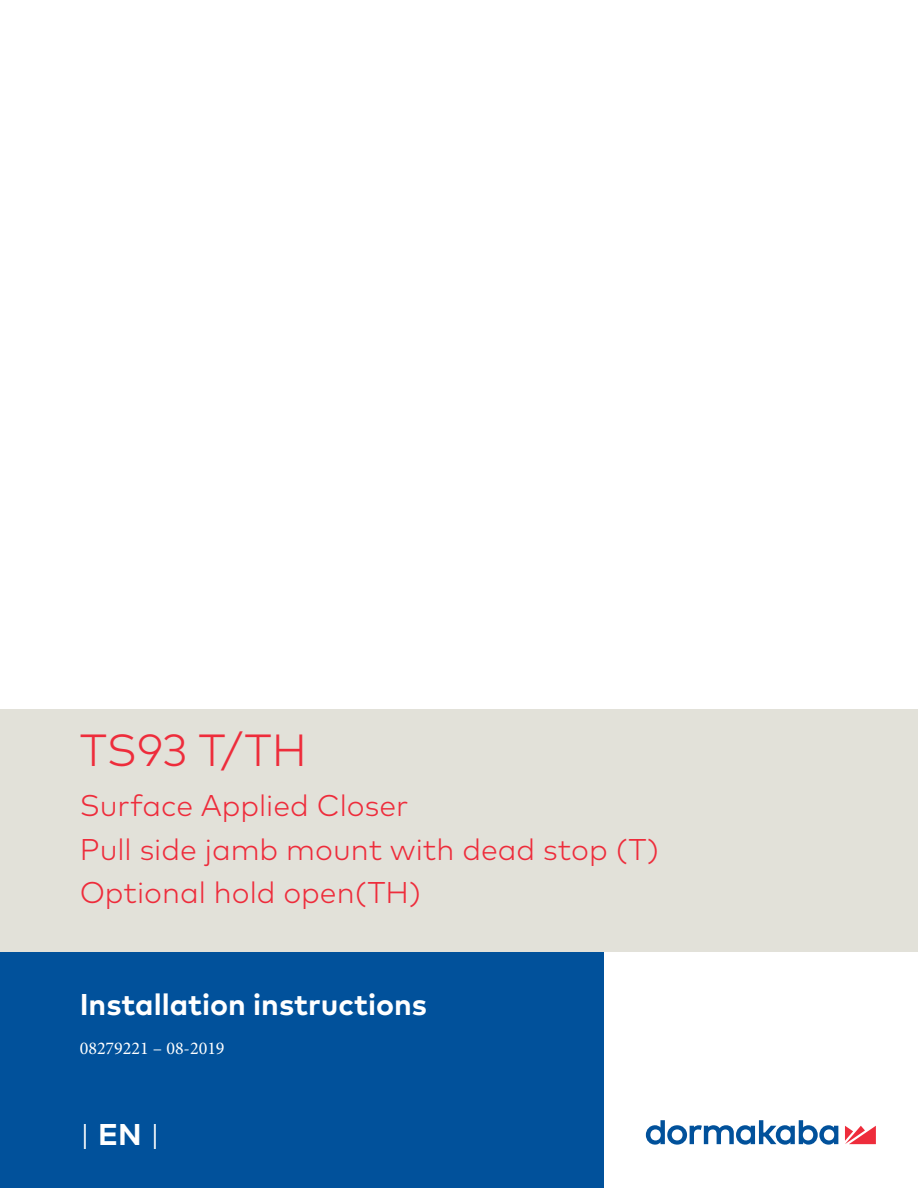
<style>
.page{position:relative;width:918px;height:1188px;background:#fff}
.page>*{position:absolute;margin:0;border:0;box-sizing:border-box;transform-origin:0 0}
.Title_30pt_36pt{font:300 45px "Mark Pro";color:#ee2c3b}
.Subtitle_20pt_36pt{font:300 30px "Mark Pro";color:#ee2c3b}
.Title_Bold_20pt_24pt{font:700 30px "Mark Pro";color:#fff}
.Title_Bold_20pt_24pt-2{font:300 30px "Mark Pro";color:#fff}
.t1{font:18px "Minion Pro";color:#fff}
.s1{font-weight:700}
</style>
<div class="page">
<svg style="left:845px;top:1126px;width:31px;height:18px"></svg>
<svg style="left:646px;top:1120px;width:192px;height:25px"></svg>
<div style="left:0;top:952px;width:603px;height:236px;background:#01519b"></div>
<div style="left:0;top:709px;width:918px;height:243px;background:#e2e1d9"></div>
<p class="Title_30pt_36pt" style="left:80px;top:717px;width:229px">TS93 T/TH</p>
<p class="Subtitle_20pt_36pt" style="left:80px;top:783px;width:330px">Surface Applied Closer</p>
<p class="Subtitle_20pt_36pt" style="left:80px;top:827px;width:581px">Pull side jamb mount with dead stop (T)</p>
<p class="Subtitle_20pt_36pt" style="left:80px;top:870px;width:343px">Optional hold open(TH)</p>
<p class="Title_Bold_20pt_24pt" style="left:80px;top:982px;width:349px">Installation instructions</p>
<p class="t1" style="left:80px;top:1036px;width:146px">08279221 – 08-2019</p>
<p class="Title_Bold_20pt_24pt-2" style="left:80px;top:1112px;width:82px">| <span class="s1">EN</span> |</p>
</div>
